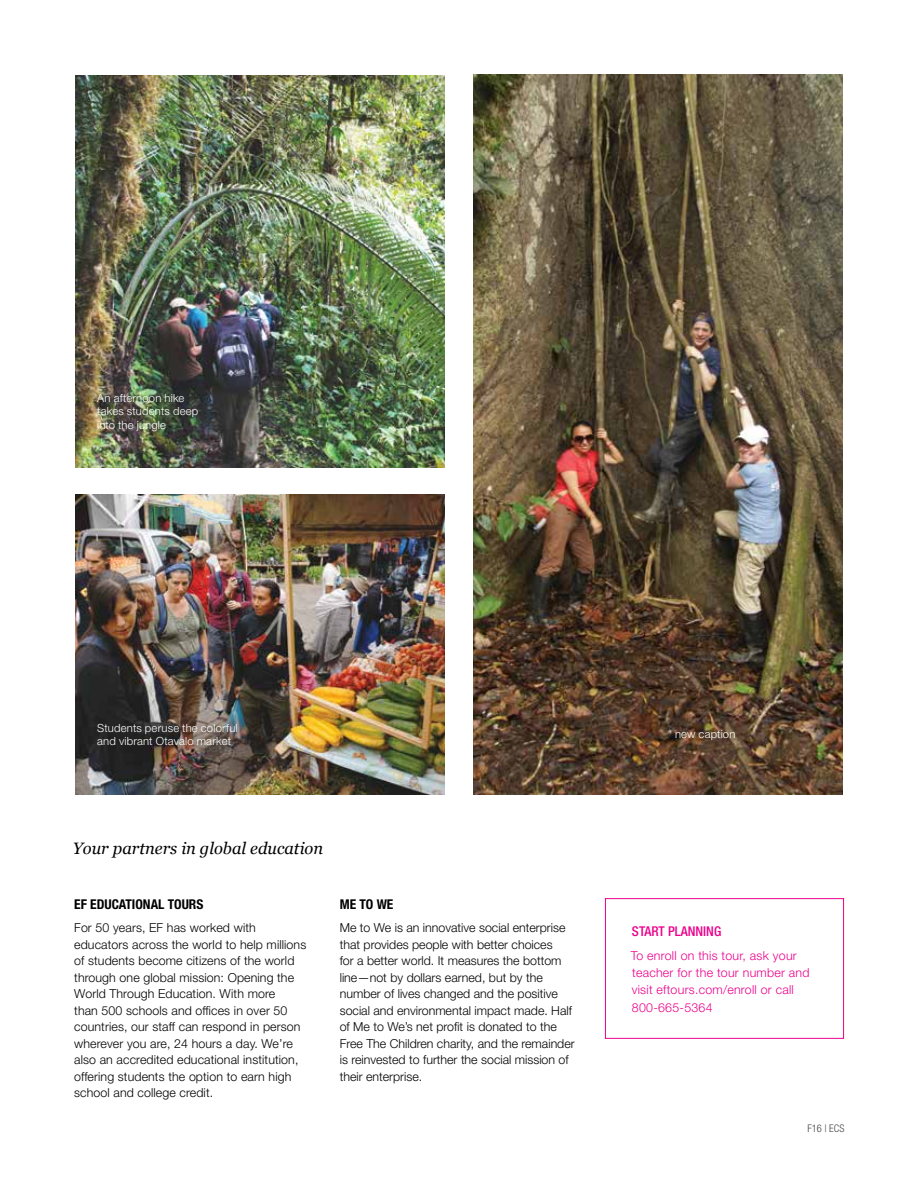
<style>
.page{position:relative;width:918px;height:1188px;background:#fff}
.page>*{position:absolute;margin:0;border:0;box-sizing:border-box;transform-origin:0 0}
.t1{font:italic 16.5px "Georgia";color:#000}
.t2{font:700 condensed 13.5px "Helvetica Neue LT Std";color:#000}
.t3{font:500 condensed 13.5px "Helvetica Neue LT Std";color:#ec008c}
.t4{font:300 12.3px/16.5px "Helvetica Neue LT Std";color:#000}
.t5{font:300 12.3px/17.2px "Helvetica Neue LT Std";letter-spacing:.02em;color:#ec008c}
.t6{font:300 11.25px/13.5px "Helvetica Neue LT Std";letter-spacing:.015em;color:#fff}
.t7{font:300 condensed 10.5px "Helvetica Neue LT Std";color:#414042}
</style>
<div class="page">
<img style="left:75px;top:75px;width:370px;height:392px">
<img style="left:75px;top:494px;width:370px;height:301px">
<img style="left:473px;top:74px;width:370px;height:721px">
<div style="left:605px;top:898px;width:239px;height:141px;border:1px solid #ec008c"></div>
<p class="t6" style="left:97px;top:391px;width:103px">An afternoon hike takes students deep into the jungle</p>
<p class="t6" style="left:97px;top:721px;width:142px">Students peruse the colorful and vibrant Otavalo market</p>
<h1 class="t1" style="left:73px;top:836px;width:252px">Your partners in global education</h1>
<p class="t6" style="left:675px;top:727px;width:62px">new caption</p>
<p class="t2" style="left:74px;top:896px;width:131px">EF EDUCATIONAL TOURS</p>
<p class="t4" style="left:74px;top:919px;width:234px">For 50 years, EF has worked with educators across the world to help millions of students become citizens of the world through one global mission: Opening the World Through Education. With more<br>than 500 schools and offices in over 50 countries, our staff can respond in person wherever you are, 24 hours a day. We’re also an accredited educational institution, offering students the option to earn high school and college credit.</p>
<p class="t3" style="left:632px;top:923px;width:91px">START PLANNING</p>
<p class="t2" style="left:340px;top:896px;width:55px">ME TO WE</p>
<p class="t4" style="left:340px;top:919px;width:237px">Me to We is an innovative social enterprise that provides people with better choices<br>for a better world. It measures the bottom line—not by dollars earned, but by the number of lives changed and the positive social and environmental impact made. Half of Me to We’s net profit is donated to the Free The Children charity, and the remainder is reinvested to further the social mission of their enterprise.</p>
<p class="t5" style="left:631px;top:947px;width:180px">To enroll on this tour, ask your teacher for the tour number and visit eftours.com/enroll or call<br>800-665-5364</p>
<p class="t7" style="left:807px;top:1122px;width:39px">F16 | ECS</p>
</div>
